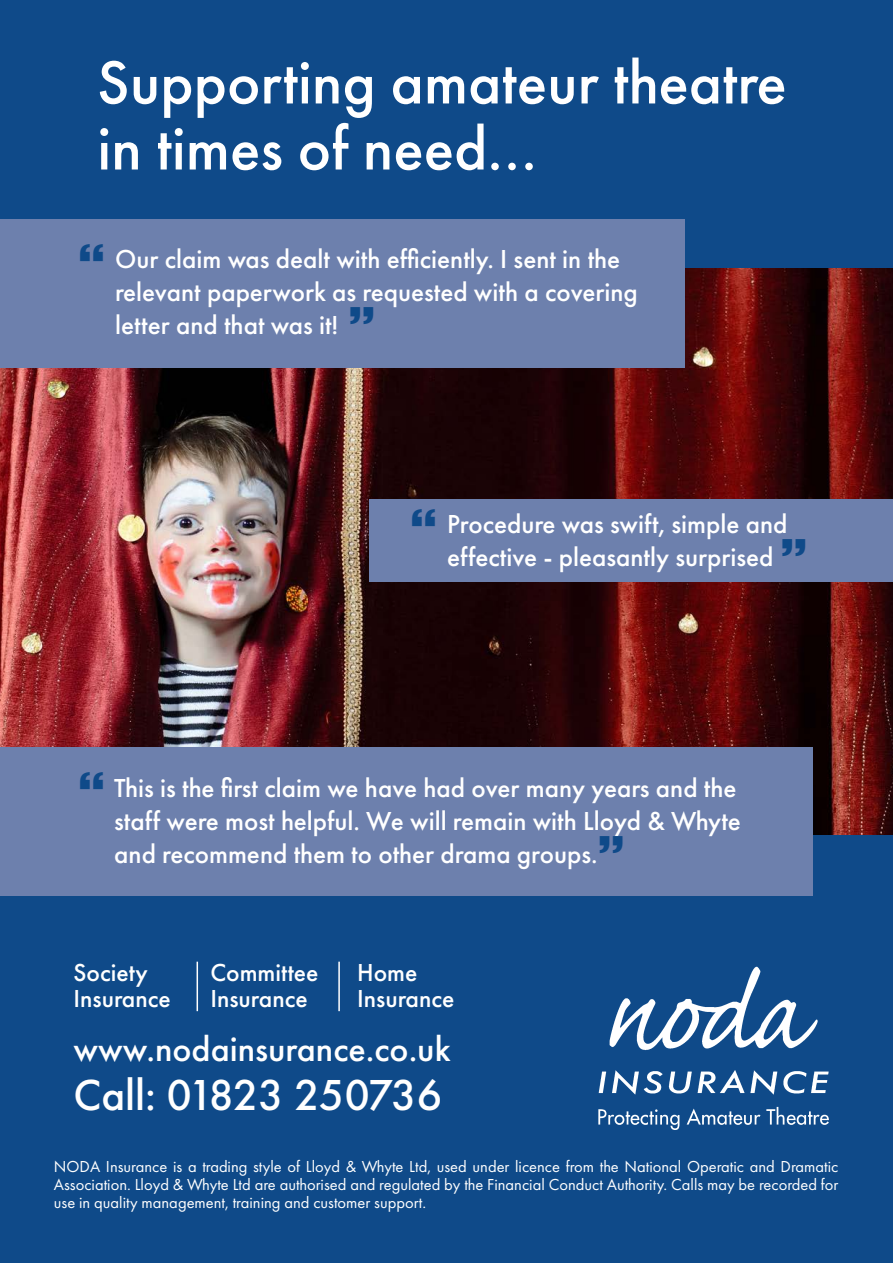
<style>
.page{position:relative;width:893px;height:1263px;background:#0f4a89}
.page>*{position:absolute;margin:0;border:0;box-sizing:border-box;transform-origin:0 0}
.t1{font:500 63px/66px "Futura PT";color:#fff}
.t2{font:500 45px "Futura PT";letter-spacing:-.01em;color:#fff}
.t3{font:500 36px "Futura PT";color:#fff}
.t4{font:500 27px/33px "Futura PT";color:#fff}
.t5{font:500 25.5px/25.5px "Futura PT";color:#fff}
.t6{font:16.5px/18px "Futura PT";color:#fff;text-align:justify}
</style>
<div class="page">
<img style="left:0;top:269px;width:893px;height:565px">
<svg style="left:598px;top:1109px;width:81px;height:21px"></svg>
<svg style="left:687px;top:1108px;width:73px;height:17px"></svg>
<svg style="left:766px;top:1107px;width:63px;height:18px"></svg>
<svg style="left:610px;top:967px;width:208px;height:83px"></svg>
<svg style="left:750px;top:1070px;width:27px;height:24px"></svg>
<svg style="left:612px;top:1070px;width:50px;height:24px"></svg>
<svg style="left:599px;top:1071px;width:7px;height:22px"></svg>
<svg style="left:669px;top:1071px;width:23px;height:22px"></svg>
<svg style="left:698px;top:1070px;width:46px;height:23px"></svg>
<svg style="left:783px;top:1071px;width:46px;height:22px"></svg>
<div style="left:0;top:219px;width:685px;height:149px;background:#6d80ad"></div>
<div style="left:370px;top:500px;width:523px;height:82px;background:#6d80ad"></div>
<div style="left:0;top:747px;width:812px;height:149px;background:#6d80ad"></div>
<hr style="left:338px;top:962px;width:2px;height:49px;background:#fff">
<hr style="left:197px;top:962px;width:1px;height:49px;background:#fff">
<p class="t1" style="left:97px;top:50px;width:691px">Supporting amateur theatre in times of need...</p>
<p class="t4" style="left:115px;top:243px;width:524px">Our claim was dealt with efficiently. I sent in the relevant paperwork as requested with a covering letter and that was it!</p>
<p class="t4" style="left:447px;top:507px;width:342px">Procedure was swift, simple and effective - pleasantly surprised</p>
<p class="t4" style="left:114px;top:771px;width:628px">This is the first claim we have had over many years and the staff were most helpful. We will remain with Lloyd &amp; Whyte and recommend them to other drama groups.</p>
<p class="t5" style="left:73px;top:960px;width:99px">Society<br>Insurance</p>
<p class="t3" style="left:73px;top:1027px;width:379px">www.nodainsurance.co.uk</p>
<p class="t2" style="left:73px;top:1068px;width:370px">Call: 01823 250736</p>
<p class="t5" style="left:210px;top:960px;width:110px">Committee<br>Insurance</p>
<p class="t5" style="left:357px;top:960px;width:99px">Home<br>Insurance</p>
<p class="t6" style="left:54px;top:1158px;width:786px">NODA Insurance is a trading style of Lloyd &amp; Whyte Ltd, used under licence from the National Operatic and Dramatic Association. Lloyd &amp; Whyte Ltd are authorised and regulated by the Financial Conduct Authority. Calls may be recorded for use in quality management, training and customer support.</p>
</div>
